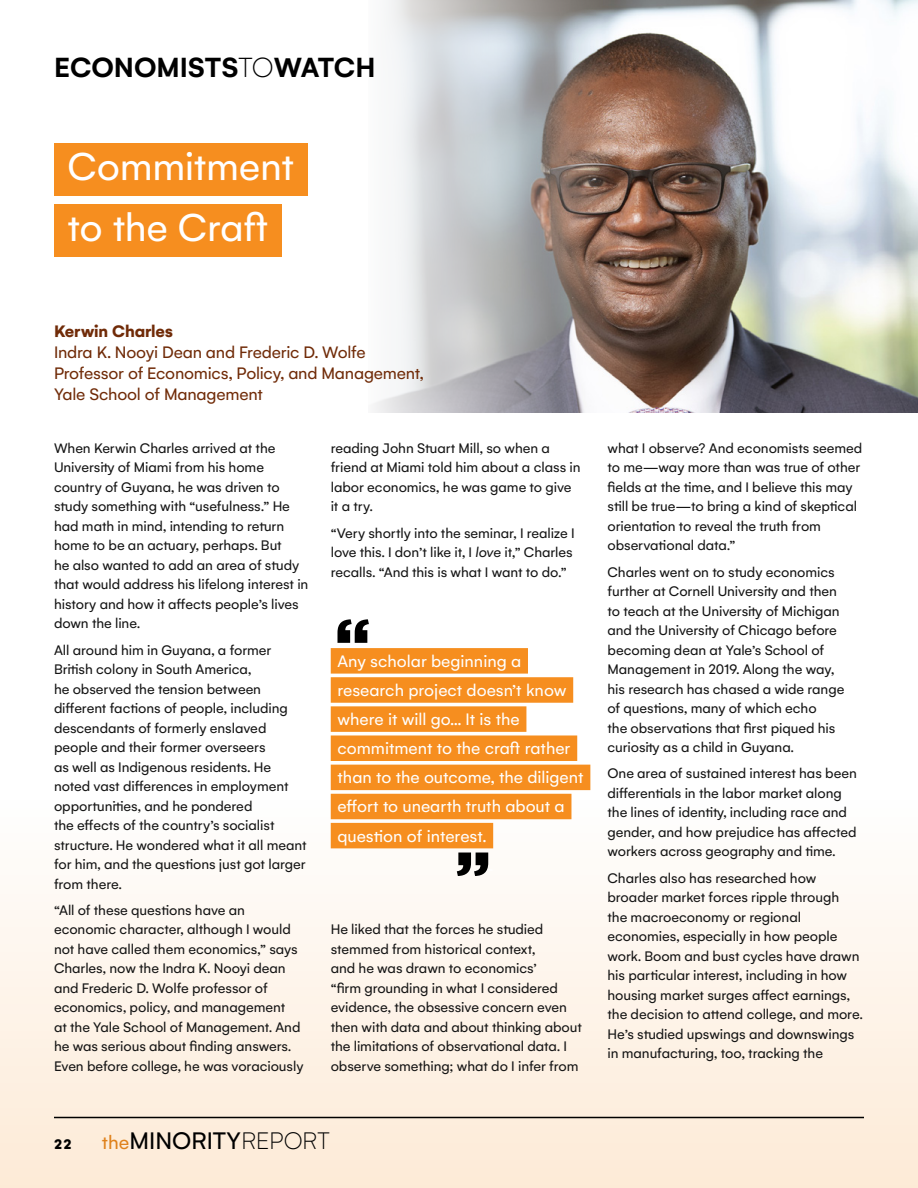
<style>
.page{position:relative;width:918px;height:1188px;background:#fff}
.page>*{position:absolute;margin:0;border:0;box-sizing:border-box;transform-origin:0 0}
.t1{font:42px/61.1px "Gelion";letter-spacing:-.01em;color:#fff}
.t2{font:600 30px "Gelion";color:#000}
.t3{font:25.95px "Gelion";color:#000}
.t4{font:18px/29.1px "Gelion";color:#fff}
.t5{font:18px/21px "Gelion";letter-spacing:-.015em;color:#702b08}
.t6{font:700 18px "Gelion";letter-spacing:-.01em;color:#702b08}
.t7{font:15px/19.5px "Gelion";letter-spacing:-.005em;color:#141414}
.t8{font:900 15px "Gelion";color:#000}
.s1{font-weight:100}
.s2{font-style:italic}
.s3{font-size:20.55px;color:#df811b}
</style>
<div class="page">
<div style="left:0;top:712px;width:918px;height:476px;background:linear-gradient(to bottom,#fff,#fbead6)"></div>
<img style="left:373px;top:0;width:545px;height:412px">
<div style="left:54px;top:143px;width:254px;height:52px;background:#f68e1f"></div>
<div style="left:54px;top:204px;width:228px;height:52px;background:#f68e1f"></div>
<div style="left:331px;top:648px;width:197px;height:26px;background:#f68e1f"></div>
<div style="left:331px;top:677px;width:242px;height:26px;background:#f68e1f"></div>
<div style="left:331px;top:706px;width:195px;height:26px;background:#f68e1f"></div>
<div style="left:331px;top:735px;width:246px;height:26px;background:#f68e1f"></div>
<div style="left:331px;top:765px;width:259px;height:25px;background:#f68e1f"></div>
<div style="left:331px;top:794px;width:240px;height:25px;background:#f68e1f"></div>
<div style="left:331px;top:823px;width:162px;height:25px;background:#f68e1f"></div>
<svg style="left:338px;top:619px;width:31px;height:24px"></svg>
<svg style="left:457px;top:853px;width:36px;height:23px"></svg>
<hr style="left:54px;top:1117px;width:810px;height:1px;background:#000">
<h2 class="t2" style="left:54px;top:48px;width:323px">ECONOMISTS<span class="s1">TO</span>WATCH</h2>
<h1 class="t1" style="left:68px;top:135px;width:228px">Commitment to the Craft</h1>
<p class="t6" style="left:54px;top:319px;width:121px">Kerwin Charles</p>
<p class="t5" style="left:54px;top:341px;width:371px">Indra K. Nooyi Dean and Frederic D. Wolfe<br>Professor of Economics, Policy, and Management,<br>Yale School of Management</p>
<p class="t7" style="left:54px;top:438px;width:256px">When Kerwin Charles arrived at the University of Miami from his home country of Guyana, he was driven to study something with “usefulness.” He had math in mind, intending to return home to be an actuary, perhaps. But<br>he also wanted to add an area of study that would address his lifelong interest in history and how it affects people’s lives down the line.</p>
<p class="t7" style="left:54px;top:640px;width:254px">All around him in Guyana, a former British colony in South America,<br>he observed the tension between different factions of people, including descendants of formerly enslaved people and their former overseers<br>as well as Indigenous residents. He noted vast differences in employment opportunities, and he pondered<br>the effects of the country’s socialist structure. He wondered what it all meant for him, and the questions just got larger from there.</p>
<p class="t7" style="left:54px;top:900px;width:251px">“All of these questions have an economic character, although I would not have called them economics,” says Charles, now the Indra K. Nooyi dean and Frederic D. Wolfe professor of economics, policy, and management<br>at the Yale School of Management. And he was serious about finding answers.<br>Even before college, he was voraciously</p>
<p class="t7" style="left:331px;top:438px;width:251px">reading John Stuart Mill, so when a friend at Miami told him about a class in labor economics, he was game to give it a try.</p>
<p class="t7" style="left:331px;top:523px;width:245px;text-align:justify">“Very shortly into the seminar, I realize I love this. I don’t like it, I <span class="s2">love</span> it,” Charles recalls. “And this is what I want to do.”</p>
<p class="t4" style="left:338px;top:646px;width:248px">Any scholar beginning a research project doesn’t know where it will go... It is the commitment to the craft rather than to the outcome, the diligent effort to unearth truth about a question of interest.</p>
<p class="t7" style="left:331px;top:919px;width:253px">He liked that the forces he studied stemmed from historical context,<br>and he was drawn to economics’<br>“firm grounding in what I considered evidence, the obsessive concern even then with data and about thinking about the limitations of observational data. I observe something; what do I infer from</p>
<p class="t8" style="left:54px;top:1135px;width:19px">22</p>
<h3 class="t3" style="left:102px;top:1125px;width:229px"><span class="s3">the</span>MINORITY<span class="s1">REPORT</span></h3>
<p class="t7" style="left:608px;top:438px;width:256px">what I observe? And economists seemed to me—way more than was true of other fields at the time, and I believe this may still be true—to bring a kind of skeptical orientation to reveal the truth from observational data.”</p>
<p class="t7" style="left:608px;top:562px;width:238px">Charles went on to study economics further at Cornell University and then to teach at the University of Michigan and the University of Chicago before becoming dean at Yale’s School of Management in 2019. Along the way, his research has chased a wide range of questions, many of which echo<br>the observations that first piqued his curiosity as a child in Guyana.</p>
<p class="t7" style="left:608px;top:763px;width:251px">One area of sustained interest has been differentials in the labor market along the lines of identity, including race and gender, and how prejudice has affected workers across geography and time.</p>
<p class="t7" style="left:608px;top:868px;width:257px">Charles also has researched how broader market forces ripple through the macroeconomy or regional economies, especially in how people work. Boom and bust cycles have drawn his particular interest, including in how housing market surges affect earnings, the decision to attend college, and more.<br>He’s studied upswings and downswings in manufacturing, too, tracking the</p>
</div>
